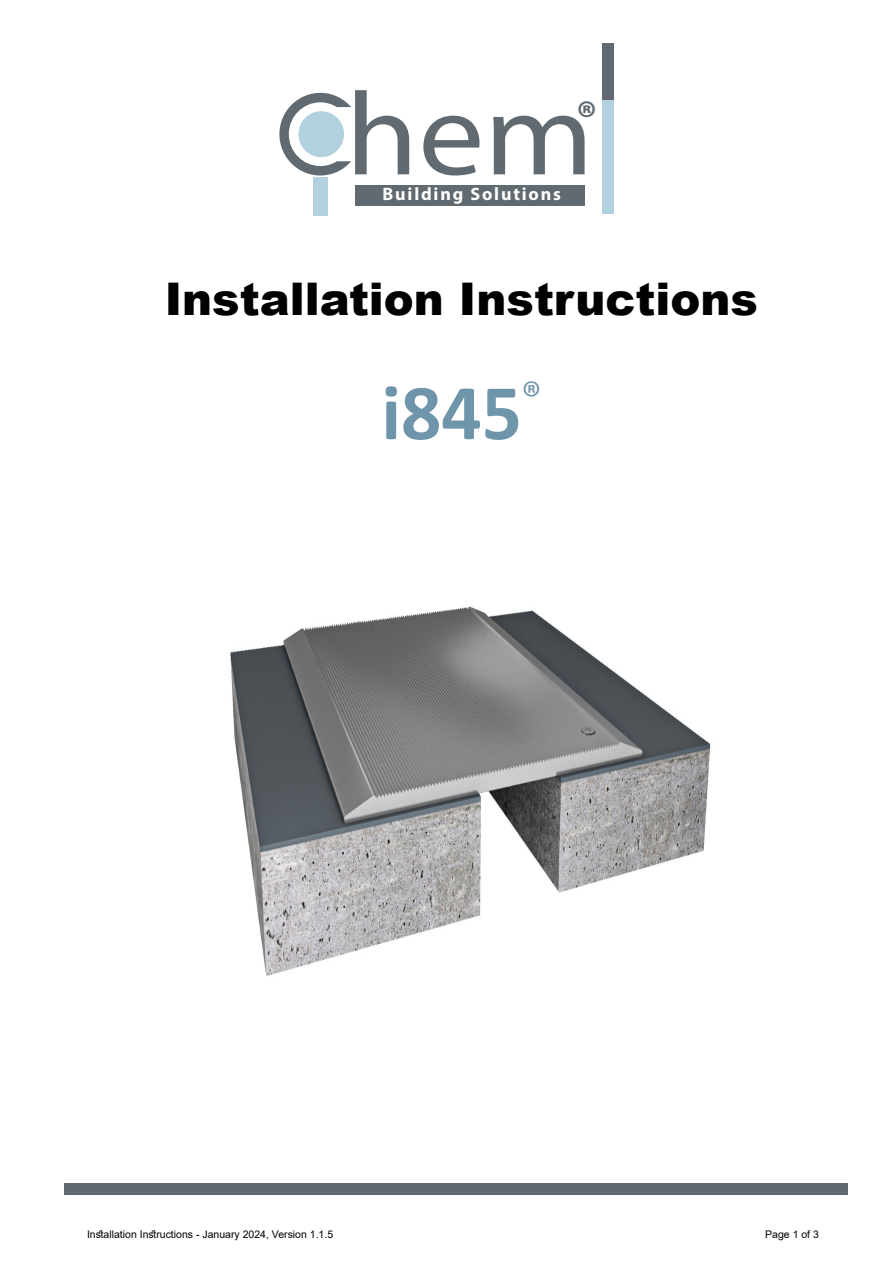
<style>
.page{position:relative;width:893px;height:1263px;background:#fff}
.page>*{position:absolute;margin:0;border:0;box-sizing:border-box;transform-origin:0 0}
.t1{font:700 79.5px "Calibri";color:#6e95aa}
.t2{font:700 46.35px "Myriad Pro";color:#606a70}
.t3{font:900 45px "Arial";color:#000}
.t4{font:700 18px "Myriad Pro";letter-spacing:.1em;color:#fff}
.t5{font:10.5px "Arial";color:#000}
</style>
<div class="page">
<div style="left:64px;top:1183px;width:783px;height:12px;background:#606a70"></div>
<img style="left:230px;top:606px;width:481px;height:370px">
<div style="left:602px;top:44px;width:12px;height:56px;background:#606a70"></div>
<div style="left:602px;top:100px;width:12px;height:114px;background:#b2d1df"></div>
<svg style="left:279px;top:90px;width:306px;height:85px"></svg>
<div style="left:313px;top:178px;width:14px;height:38px;background:#b2d1de"></div>
<div style="left:298px;top:111px;width:46px;height:46px;background:#b2d1de;border-radius:50%"></div>
<div style="left:355px;top:185px;width:230px;height:20px;background:#606a70"></div>
<h2 class="t2" style="left:576px;top:87px;width:23px">®</h2>
<h3 class="t4" style="left:383px;top:182px;width:180px">Building Solutions</h3>
<h3 class="t3" style="left:165px;top:267px;width:595px">Installation Instructions</h3>
<h1 class="t1" style="left:381px;top:356px;width:161px">i845<sup>®</sup></h1>
<p class="t5" style="left:87px;top:1227px;width:248px">Installation Instructions - January 2024, Version 1.1.5</p>
<p class="t5" style="left:765px;top:1227px;width:55px">Page 1 of 3</p>
</div>
